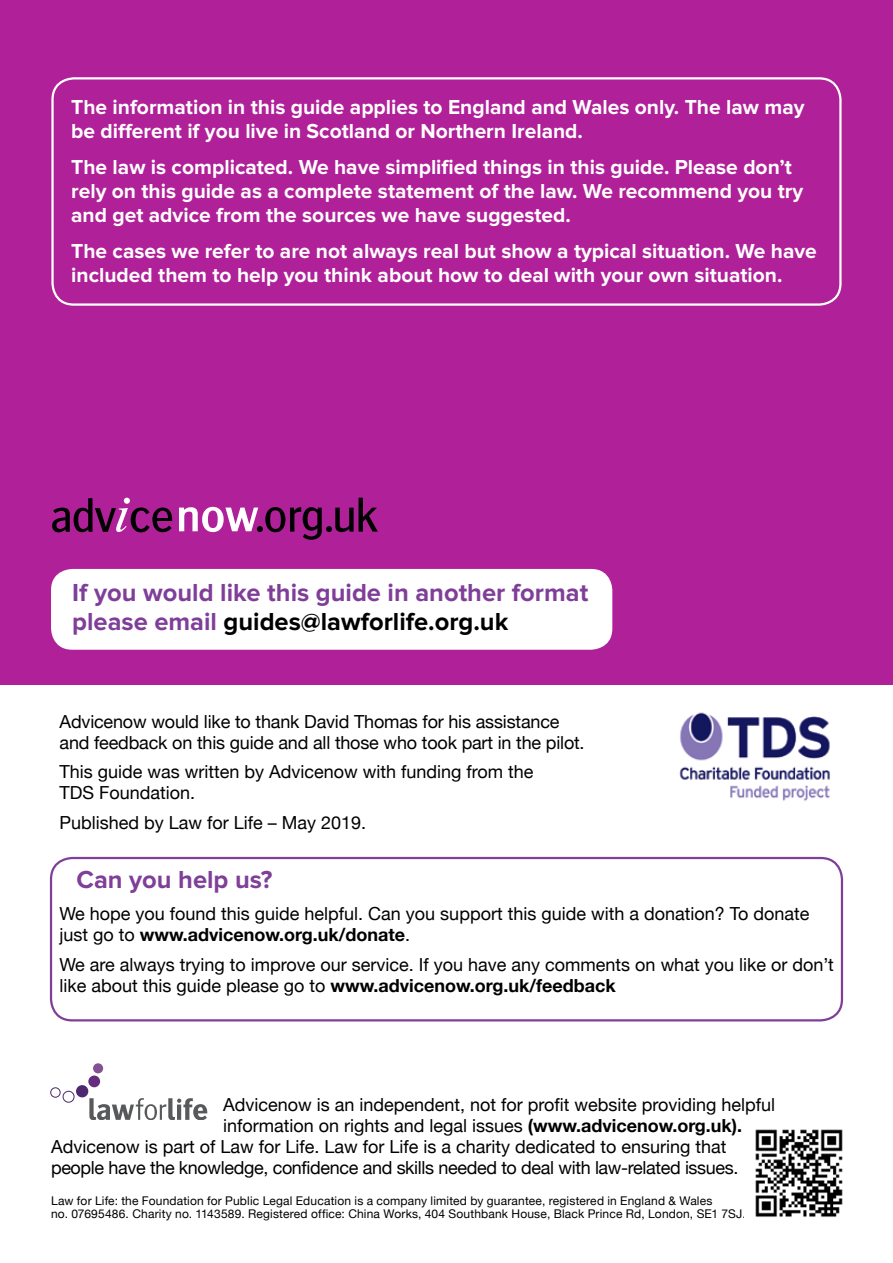
<style>
.page{position:relative;width:893px;height:1263px;background:#fff}
.page>*{position:absolute;margin:0;border:0;box-sizing:border-box;transform-origin:0 0}
.t1{font:700 25.5px/28.5px "Proxima Nova";color:#7f3f98}
.t2{font:700 21px/24px "Proxima Nova";color:#fff}
.t3{font:18px/21px "Helvetica Neue";color:#000}
.t4{font:18px "Helvetica Neue";letter-spacing:-.02em;color:#000}
.t5{font:12px/13.5px "Helvetica Neue";letter-spacing:.015em;color:#000}
.s1{color:#000}
.s2{font-weight:700}
</style>
<div class="page">
<div style="left:0;top:0;width:893px;height:685px;background:#b02099"></div>
<svg style="left:52px;top:498px;width:120px;height:34px"></svg>
<svg style="left:179px;top:498px;width:199px;height:42px"></svg>
<div style="left:51px;top:569px;width:561px;height:81px;background:#fff;border-radius:21px"></div>
<div style="left:50px;top:857px;width:793px;height:164px;border:2px solid #7f3f98;border-radius:21px"></div>
<svg style="left:89px;top:1098px;width:118px;height:21px"></svg>
<div style="left:50px;top:1087px;width:10px;height:10px;border:1px solid #4e286e;border-radius:50%"></div>
<div style="left:93px;top:1063px;width:10px;height:10px;background:#845194;border-radius:50%"></div>
<div style="left:63px;top:1091px;width:11px;height:11px;border:1px solid #4e286e;border-radius:50%"></div>
<div style="left:88px;top:1075px;width:12px;height:12px;background:#652c80;border-radius:50%"></div>
<div style="left:76px;top:1085px;width:12px;height:12px;background:#4e286e;border-radius:50%"></div>
<img style="left:755px;top:1129px;width:88px;height:88px">
<div style="left:51px;top:77px;width:791px;height:229px;border:2px solid #fff;border-radius:21px"></div>
<img style="left:679px;top:712px;width:151px;height:89px">
<p class="t2" style="left:71px;top:96px;width:735px">The information in this guide applies to England and Wales only. The law may be different if you live in Scotland or Northern Ireland.</p>
<p class="t2" style="left:71px;top:156px;width:733px">The law is complicated. We have simplified things in this guide. Please don’t rely on this guide as a complete statement of the law. We recommend you try and get advice from the sources we have suggested.</p>
<p class="t2" style="left:71px;top:240px;width:747px">The cases we refer to are not always real but show a typical situation. We have included them to help you think about how to deal with your own situation.</p>
<h1 class="t1" style="left:72px;top:580px;width:517px">If you would like this guide in another format please email <span class="s1">guides@lawforlife.org.uk</span></h1>
<p class="t3" style="left:60px;top:712px;width:527px">Advicenow would like to thank David Thomas for his assistance and feedback on this guide and all those who took part in the pilot.</p>
<p class="t3" style="left:60px;top:763px;width:476px">This guide was written by Advicenow with funding from the<br>TDS Foundation.</p>
<p class="t3" style="left:60px;top:813px;width:308px">Published by Law for Life – May 2019.</p>
<h1 class="t1" style="left:77px;top:866px;width:197px">Can you help us?</h1>
<p class="t3" style="left:60px;top:904px;width:751px">We hope you found this guide helpful. Can you support this guide with a donation? To donate just go to <span class="s2">www.advicenow.org.uk/donate</span>.</p>
<p class="t3" style="left:60px;top:955px;width:776px">We are always trying to improve our service. If you have any comments on what you like or don’t like about this guide please go to <span class="s2">www.advicenow.org.uk/feedback</span></p>
<p class="t3" style="left:223px;top:1095px;width:554px">Advicenow is an independent, not for profit website providing helpful</p>
<p class="t3" style="left:223px;top:1116px;width:521px">information on rights and legal issues <span class="s2">(www.advicenow.org.uk).</span></p>
<p class="t3" style="left:51px;top:1137px;width:677px">Advicenow is part of Law for Life. Law for Life is a charity dedicated to ensuring that</p>
<p class="t4" style="left:51px;top:1155px;width:689px">people have the knowledge, confidence and skills needed to deal with law-related issues.</p>
<p class="t5" style="left:51px;top:1194px;width:696px">Law for Life: the Foundation for Public Legal Education is a company limited by guarantee, registered in England &amp; Wales<br>no. 07695486. Charity no. 1143589. Registered office: China Works, 404 Southbank House, Black Prince Rd, London, SE1 7SJ.</p>
</div>
